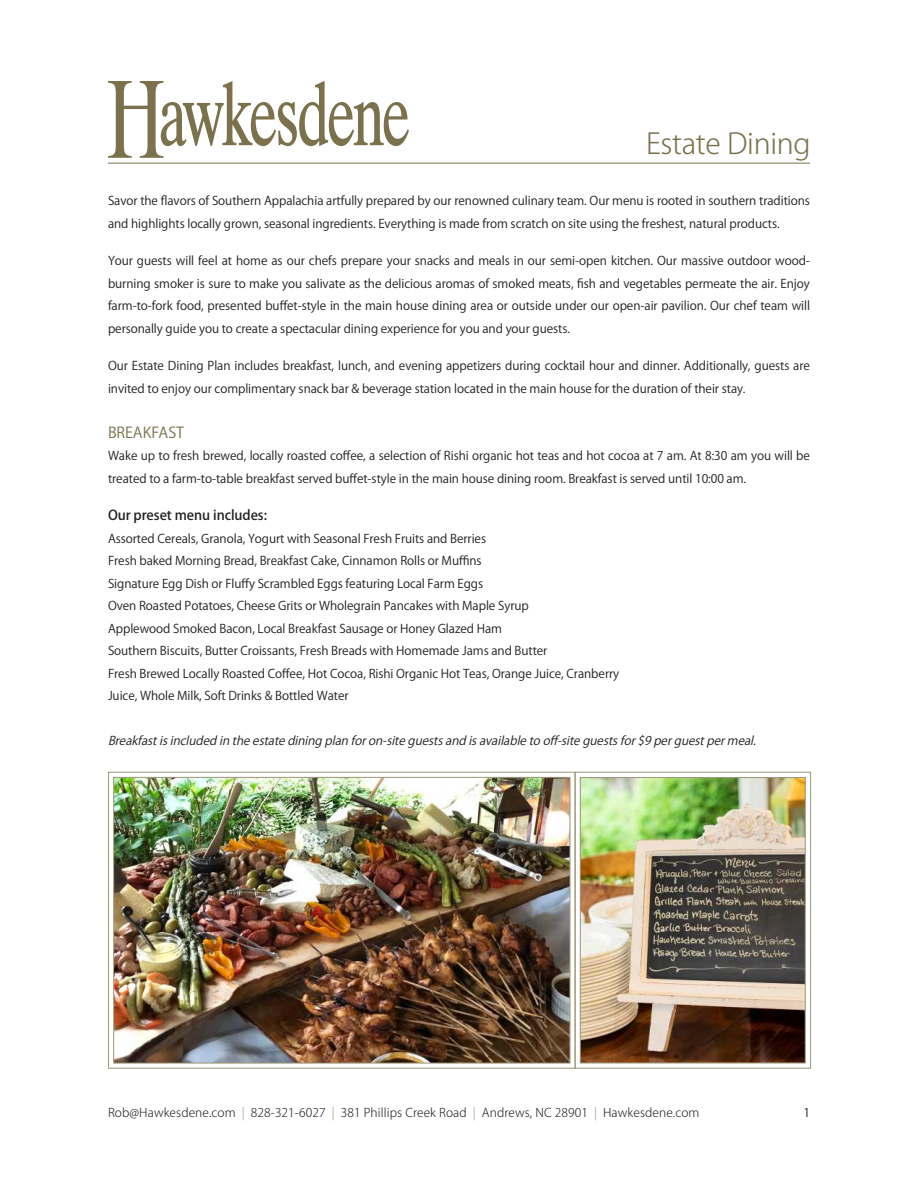
<style>
.page{position:relative;width:918px;height:1188px;background:#fff}
.page>*{position:absolute;margin:0;border:0;box-sizing:border-box;transform-origin:0 0}
.t1{font:300 28.5px "Koz Go Pro";letter-spacing:-.01em;color:#7b714c}
.t2{font:15px "Koz Go Pr 6 N";letter-spacing:-.005em;color:#7b714c}
.t3{font:500 13.5px "Koz Go Pr 6 N";letter-spacing:-.005em;color:#221f1f}
.t4{font:12px/22.5px "Koz Go Pr 6 N";letter-spacing:-.005em;color:#221f1f}
.t5{font:italic 12px "Koz Go Pr 6 N";color:#221f1f}
.t6{font:300 12px "Koz Go Pro";letter-spacing:.01em;color:#221f1f}
.t7{font:12px "Koz Go Pro";color:#221f1f}
.s1{color:#9f997c}
</style>
<div class="page">
<svg style="left:108px;top:81px;width:301px;height:77px"></svg>
<hr style="left:108px;top:163px;width:702px;height:1px;background:#7b714c">
<svg style="left:108px;top:771px;width:466px;height:298px"></svg>
<img style="left:113px;top:776px;width:458px;height:288px">
<svg style="left:574px;top:771px;width:238px;height:298px"></svg>
<img style="left:579px;top:776px;width:227px;height:288px">
<h1 class="t1" style="left:646px;top:125px;width:166px">Estate Dining</h1>
<p class="t4" style="left:108px;top:190px;width:704px">Savor the flavors of Southern Appalachia artfully prepared by our renowned culinary team. Our menu is rooted in southern traditions and highlights locally grown, seasonal ingredients. Everything is made from scratch on site using the freshest, natural products.</p>
<p class="t4" style="left:108px;top:250px;width:704px;text-align:justify">Your guests will feel at home as our chefs prepare your snacks and meals in our semi-open kitchen. Our massive outdoor wood&shy;burning smoker is sure to make you salivate as the delicious aromas of smoked meats, fish and vegetables permeate the air. Enjoy farm-to-fork food, presented buffet-style in the main house dining area or outside under our open-air pavilion. Our chef team will personally guide you to create a spectacular dining experience for you and your guests.</p>
<p class="t4" style="left:108px;top:355px;width:704px">Our Estate Dining Plan includes breakfast, lunch, and evening appetizers during cocktail hour and dinner. Additionally, guests are invited to enjoy our complimentary snack bar &amp; beverage station located in the main house for the duration of their stay.</p>
<p class="t2" style="left:108px;top:424px;width:78px">BREAKFAST</p>
<p class="t4" style="left:108px;top:445px;width:704px">Wake up to fresh brewed, locally roasted coffee, a selection of Rishi organic hot teas and hot cocoa at 7 am. At 8:30 am you will be treated to a farm-to-table breakfast served buffet-style in the main house dining room. Breakfast is served until 10:00 am.</p>
<p class="t3" style="left:108px;top:508px;width:161px">Our preset menu includes:</p>
<p class="t4" style="left:108px;top:527px;width:513px">Assorted Cereals, Granola, Yogurt with Seasonal Fresh Fruits and Berries<br>Fresh baked Morning Bread, Breakfast Cake, Cinnamon Rolls or Muffins<br>Signature Egg Dish or Fluffy Scrambled Eggs featuring Local Farm Eggs<br>Oven Roasted Potatoes, Cheese Grits or Wholegrain Pancakes with Maple Syrup<br>Applewood Smoked Bacon, Local Breakfast Sausage or Honey Glazed Ham<br>Southern Biscuits, Butter Croissants, Fresh Breads with Homemade Jams and Butter<br>Fresh Brewed Locally Roasted Coffee, Hot Cocoa, Rishi Organic Hot Teas, Orange Juice, Cranberry Juice, Whole Milk, Soft Drinks &amp; Bottled Water</p>
<p class="t5" style="left:108px;top:734px;width:654px">Breakfastisincludedintheestatediningplanforon-siteguestsandisavailabletooff-siteguestsfor$9perguestpermeal.</p>
<p class="t6" style="left:108px;top:1104px;width:593px">Rob@Hawkesdene.com <span class="s1">|</span> 828-321-6027 <span class="s1">|</span> 381 Phillips Creek Road <span class="s1">|</span> Andrews, NC 28901 <span class="s1">|</span> Hawkesdene.com</p>
<p class="t7" style="left:803px;top:1105px;width:8px">1</p>
</div>
